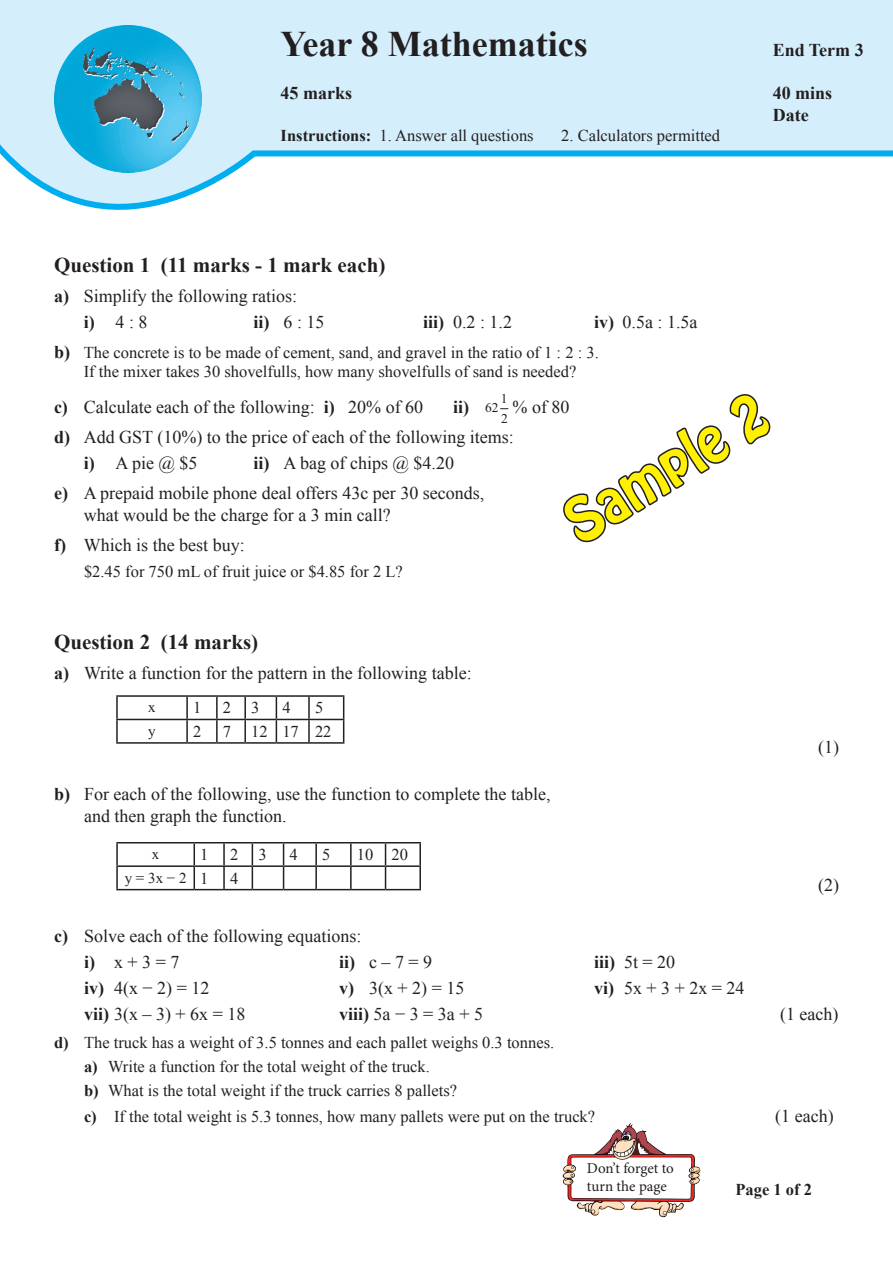
<style>
.page{position:relative;width:893px;height:1263px;background:#fff}
.page>*{position:absolute;margin:0;border:0;box-sizing:border-box;transform-origin:0 0}
.t1{font:54px "Hobo Std";color:#fff101}
.t2{font:700 36px "Times New Roman";color:#231f20}
.t3{font:700 21px "Times New Roman";color:#231f20}
.t4{font:18px/30.2px "Times New Roman";color:#231f20}
.t5{font:700 18px/21.6px "Times New Roman";color:#231f20}
.t6{font:16.5px/24px "Times New Roman";color:#231f20;text-align:center}
.t7{font:700 16.5px "Times New Roman";color:#231f20}
.t8{font:15px/18px "Minion Pro";letter-spacing:-.005em;color:#231f20}
.t9{font:15px "Times New Roman";color:#231f20}
.t10{font:13.5px/19.4px "Times New Roman";color:#231f20}
.s1{font-weight:700}
.s2{font-weight:700;font-size:18px}
.s3{font-weight:400;font-size:13.5px}
.s4{font-size:16.5px}
</style>
<div class="page">
<svg style="left:0;top:0;width:893px;height:210px"></svg>
<img style="left:54px;top:26px;width:147px;height:147px">
<svg style="left:563px;top:394px;width:208px;height:149px"></svg>
<hr style="left:116px;top:695px;width:71px;height:2px;background:#231f20">
<hr style="left:116px;top:697px;width:2px;height:22px;background:#231f20">
<hr style="left:187px;top:695px;width:30px;height:2px;background:#231f20">
<hr style="left:186px;top:697px;width:2px;height:22px;background:#231f20">
<hr style="left:217px;top:695px;width:28px;height:2px;background:#231f20">
<hr style="left:216px;top:697px;width:2px;height:22px;background:#231f20">
<hr style="left:245px;top:695px;width:31px;height:2px;background:#231f20">
<hr style="left:244px;top:697px;width:2px;height:22px;background:#231f20">
<hr style="left:276px;top:695px;width:33px;height:2px;background:#231f20">
<hr style="left:309px;top:695px;width:35px;height:2px;background:#231f20">
<hr style="left:308px;top:697px;width:2px;height:22px;background:#231f20">
<hr style="left:116px;top:719px;width:71px;height:1px;background:#231f20">
<hr style="left:116px;top:720px;width:2px;height:22px;background:#231f20">
<hr style="left:187px;top:719px;width:30px;height:1px;background:#231f20">
<hr style="left:186px;top:720px;width:2px;height:22px;background:#231f20">
<svg style="left:217px;top:719px;width:28px;height:1px"></svg>
<hr style="left:216px;top:720px;width:2px;height:22px;background:#231f20">
<hr style="left:245px;top:719px;width:31px;height:1px;background:#231f20">
<hr style="left:244px;top:720px;width:2px;height:22px;background:#231f20">
<hr style="left:276px;top:719px;width:33px;height:1px;background:#231f20">
<svg style="left:276px;top:697px;width:1px;height:45px"></svg>
<hr style="left:309px;top:719px;width:35px;height:1px;background:#231f20">
<hr style="left:308px;top:720px;width:2px;height:22px;background:#231f20">
<svg style="left:343px;top:697px;width:1px;height:45px"></svg>
<hr style="left:116px;top:742px;width:71px;height:2px;background:#231f20">
<hr style="left:187px;top:742px;width:30px;height:2px;background:#231f20">
<hr style="left:217px;top:742px;width:28px;height:2px;background:#231f20">
<hr style="left:245px;top:742px;width:31px;height:2px;background:#231f20">
<hr style="left:276px;top:742px;width:33px;height:2px;background:#231f20">
<hr style="left:309px;top:742px;width:35px;height:2px;background:#231f20">
<hr style="left:116px;top:842px;width:78px;height:1px;background:#231f20">
<hr style="left:116px;top:843px;width:2px;height:22px;background:#231f20">
<hr style="left:194px;top:842px;width:30px;height:1px;background:#231f20">
<hr style="left:223px;top:843px;width:2px;height:22px;background:#231f20">
<hr style="left:252px;top:842px;width:32px;height:1px;background:#231f20">
<hr style="left:284px;top:842px;width:32px;height:1px;background:#231f20">
<hr style="left:316px;top:842px;width:35px;height:1px;background:#231f20">
<hr style="left:315px;top:843px;width:2px;height:22px;background:#231f20">
<hr style="left:351px;top:842px;width:35px;height:1px;background:#231f20">
<hr style="left:350px;top:843px;width:2px;height:22px;background:#231f20">
<hr style="left:386px;top:842px;width:35px;height:1px;background:#231f20">
<hr style="left:419px;top:843px;width:2px;height:22px;background:#231f20">
<hr style="left:116px;top:865px;width:78px;height:2px;background:#231f20">
<hr style="left:116px;top:867px;width:2px;height:22px;background:#231f20">
<hr style="left:194px;top:865px;width:30px;height:2px;background:#231f20">
<svg style="left:194px;top:843px;width:1px;height:46px"></svg>
<hr style="left:223px;top:867px;width:2px;height:22px;background:#231f20">
<hr style="left:252px;top:865px;width:32px;height:2px;background:#231f20">
<hr style="left:284px;top:865px;width:32px;height:2px;background:#231f20">
<svg style="left:283px;top:843px;width:1px;height:46px"></svg>
<hr style="left:316px;top:865px;width:35px;height:2px;background:#231f20">
<hr style="left:315px;top:867px;width:2px;height:22px;background:#231f20">
<hr style="left:351px;top:865px;width:35px;height:2px;background:#231f20">
<hr style="left:350px;top:867px;width:2px;height:22px;background:#231f20">
<hr style="left:386px;top:865px;width:35px;height:2px;background:#231f20">
<svg style="left:385px;top:843px;width:1px;height:46px"></svg>
<hr style="left:419px;top:867px;width:2px;height:22px;background:#231f20">
<hr style="left:116px;top:889px;width:78px;height:1px;background:#231f20">
<hr style="left:194px;top:889px;width:30px;height:1px;background:#231f20">
<svg style="left:224px;top:842px;width:29px;height:48px"></svg>
<hr style="left:252px;top:889px;width:32px;height:1px;background:#231f20">
<hr style="left:284px;top:889px;width:32px;height:1px;background:#231f20">
<hr style="left:316px;top:889px;width:35px;height:1px;background:#231f20">
<hr style="left:351px;top:889px;width:35px;height:1px;background:#231f20">
<hr style="left:386px;top:889px;width:35px;height:1px;background:#231f20">
<svg style="left:563px;top:1123px;width:137px;height:94px"></svg>
<h2 class="t2" style="left:281px;top:19px;width:309px">Year 8 Mathematics</h2>
<p class="t5" style="left:773px;top:39px;width:93px">End Term 3</p>
<p class="t5" style="left:281px;top:82px;width:73px">45 marks</p>
<p class="t5" style="left:773px;top:82px;width:61px">40 mins<br>Date</p>
<p class="t6" style="left:281px;top:123px;width:254px"><span class="s1">Instructions:</span> 1. Answer all questions</p>
<p class="t6" style="left:561px;top:123px;width:161px">2. Calculators permitted</p>
<p class="t3" style="left:54px;top:250px;width:333px">Question 1 (11 marks - 1 mark each)</p>
<p class="t4" style="left:84px;top:282px;width:215px;line-height:25.8px;text-indent:-30px"><span class="s1">a)</span> Simplify the following ratios: <span class="s1">i)</span> 4 : 8</p>
<p class="t4" style="left:254px;top:306px;width:73px"><span class="s1">ii)</span> 6 : 15</p>
<p class="t4" style="left:423px;top:306px;width:91px"><span class="s1">iii)</span> 0.2 : 1.2</p>
<p class="t4" style="left:594px;top:306px;width:105px"><span class="s1">iv)</span> 0.5a : 1.5a</p>
<p class="t6" style="left:54px;top:342px;width:546px;line-height:19.8px"><span class="s2">b)</span> The concrete is to be made of cement, sand, and gravel in the ratio of 1 : 2 : 3.<br>If the mixer takes 30 shovelfulls, how many shovelfulls of sand is needed?</p>
<p class="t4" style="left:54px;top:392px;width:371px"><span class="s1">c)</span> Calculate each of the following: <span class="s1">i)</span> 20% of 60</p>
<p class="t5" style="left:453px;top:396px;width:47px">ii) <span class="s3">62</span></p>
<p class="t10" style="left:501px;top:389px;width:8px">1<br>2</p>
<h1 class="t1" style="left:550px;top:496px;width:228px;rotate:-32deg">Sample 2</h1>
<p class="t4" style="left:54px;top:392px;width:517px;text-indent:458px">% of 80 <span class="s1">d)</span> Add GST (10%) to the price of each of the following items:</p>
<p class="t4" style="left:84px;top:448px;width:115px"><span class="s1">i)</span> A pie @ $5</p>
<p class="t4" style="left:54px;top:448px;width:432px;text-indent:199px"><span class="s1">ii)</span> A bag of chips @ $4.20<br><span class="s1">e)</span> A prepaid mobile phone deal offers 43c per 30 seconds,</p>
<p class="t4" style="left:54px;top:499px;width:338px;text-indent:30px">what would be the charge for a 3 min call? <span class="s1">f)</span> Which is the best buy:</p>
<p class="t6" style="left:84px;top:559px;width:320px">$2.45 for 750 mL of fruit juice or $4.85 for 2 L?</p>
<p class="t3" style="left:54px;top:628px;width:206px">Question 2 (14 marks)</p>
<p class="t4" style="left:54px;top:658px;width:419px"><span class="s1">a)</span> Write a function for the pattern in the following table:</p>
<p class="t9" style="left:148px;top:697px;width:9px">x</p>
<p class="t6" style="left:193px;top:696px;width:10px">1</p>
<p class="t6" style="left:223px;top:696px;width:38px">2 3</p>
<p class="t6" style="left:282px;top:696px;width:10px">4</p>
<p class="t6" style="left:315px;top:696px;width:10px">5</p>
<p class="t9" style="left:148px;top:721px;width:9px">y</p>
<p class="t6" style="left:193px;top:719px;width:10px">2</p>
<p class="t6" style="left:223px;top:719px;width:110px">7 12 17 22</p>
<p class="t4" style="left:84px;top:783px;width:468px;line-height:21.6px;text-indent:-30px"><span class="s1">b)</span> For each of the following, use the function to complete the table, and then graph the function.</p>
<p class="t9" style="left:152px;top:844px;width:9px">x</p>
<p class="t6" style="left:200px;top:842px;width:10px">1</p>
<p class="t6" style="left:230px;top:842px;width:38px">2 3</p>
<p class="t6" style="left:290px;top:842px;width:10px">4</p>
<p class="t6" style="left:322px;top:842px;width:10px">5</p>
<p class="t6" style="left:357px;top:842px;width:53px">10 20</p>
<p class="t9" style="left:125px;top:867px;width:85px">y=3x−2 <span class="s4">1</span></p>
<p class="t6" style="left:230px;top:866px;width:10px">4</p>
<p class="t4" style="left:84px;top:923px;width:279px;line-height:25.8px;text-indent:-30px"><span class="s1">c)</span> Solve each of the following equations: <span class="s1">i)</span> x + 3 = 7</p>
<p class="t4" style="left:339px;top:947px;width:95px"><span class="s1">ii)</span> c – 7 = 9</p>
<p class="t4" style="left:594px;top:947px;width:83px"><span class="s1">iii)</span> 5t = 20</p>
<p class="t4" style="left:818px;top:731px;width:22px">(1)</p>
<p class="t4" style="left:818px;top:869px;width:22px">(2)</p>
<p class="t4" style="left:84px;top:973px;width:127px"><span class="s1">iv)</span> 4(x − 2) = 12</p>
<p class="t4" style="left:339px;top:973px;width:127px"><span class="s1">v)</span> 3(x + 2) = 15</p>
<p class="t4" style="left:594px;top:973px;width:152px"><span class="s1">vi)</span> 5x + 3 + 2x = 24</p>
<p class="t4" style="left:84px;top:998px;width:163px"><span class="s1">vii)</span> 3(x – 3) + 6x = 18</p>
<p class="t4" style="left:339px;top:998px;width:145px"><span class="s1">viii)</span>5a−3=3a+5</p>
<p class="t4" style="left:780px;top:998px;width:60px">(1 each)</p>
<p class="t6" style="left:84px;top:1030px;width:472px;text-align:left;text-indent:-30px"><span class="s1">d)</span> The truck has a weight of 3.5 tonnes and each pallet weighs 0.3 tonnes. <span class="s1">a)</span> Write a function for the total weight of the truck.<br><span class="s1">b)</span> What is the total weight if the truck carries 8 pallets?</p>
<p class="t6" style="left:84px;top:1104px;width:513px"><span class="s1">c)</span> If the total weight is 5.3 tonnes, how many pallets were put on the truck?</p>
<p class="t4" style="left:775px;top:1101px;width:60px">(1 each)</p>
<p class="t8" style="left:587px;top:1159px;width:88px">Don’t forget to turn the page</p>
<p class="t7" style="left:735px;top:1178px;width:78px">Page 1 of 2</p>
</div>
